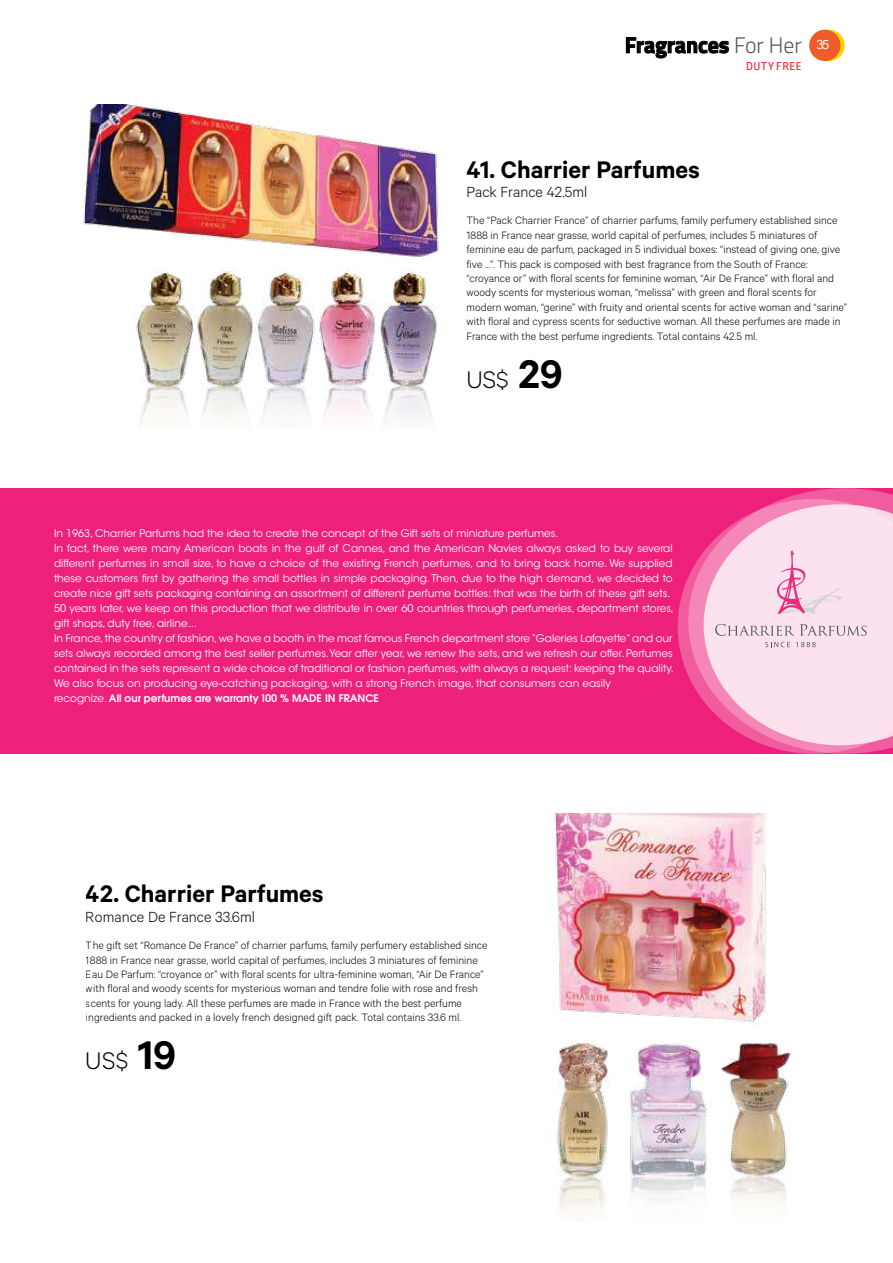
<style>
.page{position:relative;width:893px;height:1263px;background:#fff}
.page>*{position:absolute;margin:0;border:0;box-sizing:border-box;transform-origin:0 0}
.t1{font:600 27px "Calibre";color:#000}
.t2{font:300 27px "Calibre";color:#000}
.t3{font:700 22.5px "Titillium Web";color:#000}
.t4{font:18px "Utsaah";color:#fff}
.t5{font:300 16.5px "Calibre";color:#000}
.t6{font:300 12px/14.4px "Calibre";color:#000}
.t7{font:12px "Ropa Sans";letter-spacing:.035em;color:#ed1d24}
.t8{font:10.5px/15px "ITC Avant Garde Std";color:#fff}
.t9{font:10.5px "ITC Avant Garde Pro JQD";color:#fff}
.s1{font-weight:300;color:#58595b}
.s2{font-weight:600;font-size:45px}
.s3{font-family:"ITC Avant Garde Std"}
</style>
<div class="page">
<svg style="left:813px;top:30px;width:32px;height:31px"></svg>
<div style="left:809px;top:30px;width:31px;height:31px;background:#f15a29;border-radius:50%"></div>
<svg style="left:626px;top:37px;width:103px;height:21px"></svg>
<img style="left:83px;top:105px;width:356px;height:319px">
<img style="left:556px;top:1041px;width:235px;height:171px">
<img style="left:554px;top:813px;width:214px;height:210px">
<div style="left:0;top:488px;width:893px;height:266px;background:#ed217c"></div>
<svg style="left:678px;top:578px;width:10px;height:96px"></svg>
<svg style="left:688px;top:488px;width:205px;height:266px;background:#f7b0d0"></svg>
<svg style="left:773px;top:550px;width:74px;height:64px;background:#f8cee0"></svg>
<svg style="left:715px;top:624px;width:152px;height:12px;background:#dac7d2"></svg>
<svg style="left:765px;top:642px;width:25px;height:5px"></svg>
<svg style="left:796px;top:642px;width:20px;height:5px"></svg>
<h2 class="t3" style="left:625px;top:28px;width:178px">Fragrances <span class="s1">For Her</span></h2>
<p class="t7" style="left:746px;top:59px;width:57px">DUTY FREE</p>
<h3 class="t4" style="left:816px;top:36px;width:14px">35</h3>
<h1 class="t1" style="left:467px;top:153px;width:235px">41. Charrier Parfumes</h1>
<h3 class="t5" style="left:467px;top:183px;width:122px">Pack France 42.5ml</h3>
<p class="t6" style="left:467px;top:213px;width:382px">The “Pack Charrier France” of charrier parfums, family perfumery established since 1888 in France near grasse, world capital of perfumes, includes 5 miniatures of feminine eau de parfum, packaged in 5 individual boxes: “instead of giving one, give five …”. This pack is composed with best fragrance from the South of France: “croyance or” with floral scents for feminine woman, “Air De France” with floral and woody scents for mysterious woman, “melissa” with green and floral scents for modern woman, “gerine” with fruity and oriental scents for active woman and “sarine” with floral and cypress scents for seductive woman. All these perfumes are made in France with the best perfume ingredients. Total contains 42.5 ml.</p>
<h1 class="t2" style="left:467px;top:363px;width:98px">US$ <span class="s2">29</span></h1>
<p class="t8" style="left:54px;top:526px;width:621px">In 1963, Charrier Parfums had the idea to create the concept of the Gift sets of miniature perfumes.<br>In fact, there were many American boats in the gulf of Cannes, and the American Navies always asked to buy several different perfumes in small size, to have a choice of the existing French perfumes, and to bring back home. We supplied these customers first by gathering the small bottles in simple packaging. Then, due to the high demand, we decided to create nice gift sets packaging containing an assortment of different perfume bottles: that was the birth of these gift sets.<br>50 years later, we keep on this production that we distribute in over 60 countries through perfumeries, department stores, gift shops, duty free, airline...<br>In France, the country of fashion, we have a booth in the most famous French department store “Galeries Lafayette” and our sets always recorded among the best seller perfumes. Year after year, we renew the sets, and we refresh our offer. Perfumes contained in the sets represent a wide choice of traditional or fashion perfumes, with always a request: keeping the quality.<br>We also focus on producing eye-catching packaging, with a strong French image, that consumers can easily</p>
<p class="t9" style="left:54px;top:692px;width:326px"><span class="s3">recognize.</span> All our perfumes are warranty 100 % MADE IN FRANCE</p>
<h1 class="t1" style="left:86px;top:878px;width:239px">42. Charrier Parfumes</h1>
<h3 class="t5" style="left:86px;top:907px;width:171px">Romance De France 33.6ml</h3>
<p class="t6" style="left:86px;top:938px;width:403px">The gift set “Romance De France” of charrier parfums, family perfumery established since 1888 in France near grasse, world capital of perfumes, includes 3 miniatures of feminine Eau De Parfum: “croyance or” with floral scents for ultra-feminine woman, “Air De France” with floral and woody scents for mysterious woman and tendre folie with rose and fresh scents for young lady. All these perfumes are made in France with the best perfume ingredients and packed in a lovely french designed gift pack. Total contains 33.6 ml.</p>
<h1 class="t2" style="left:86px;top:1045px;width:92px">US$ <span class="s2">19</span></h1>
</div>
